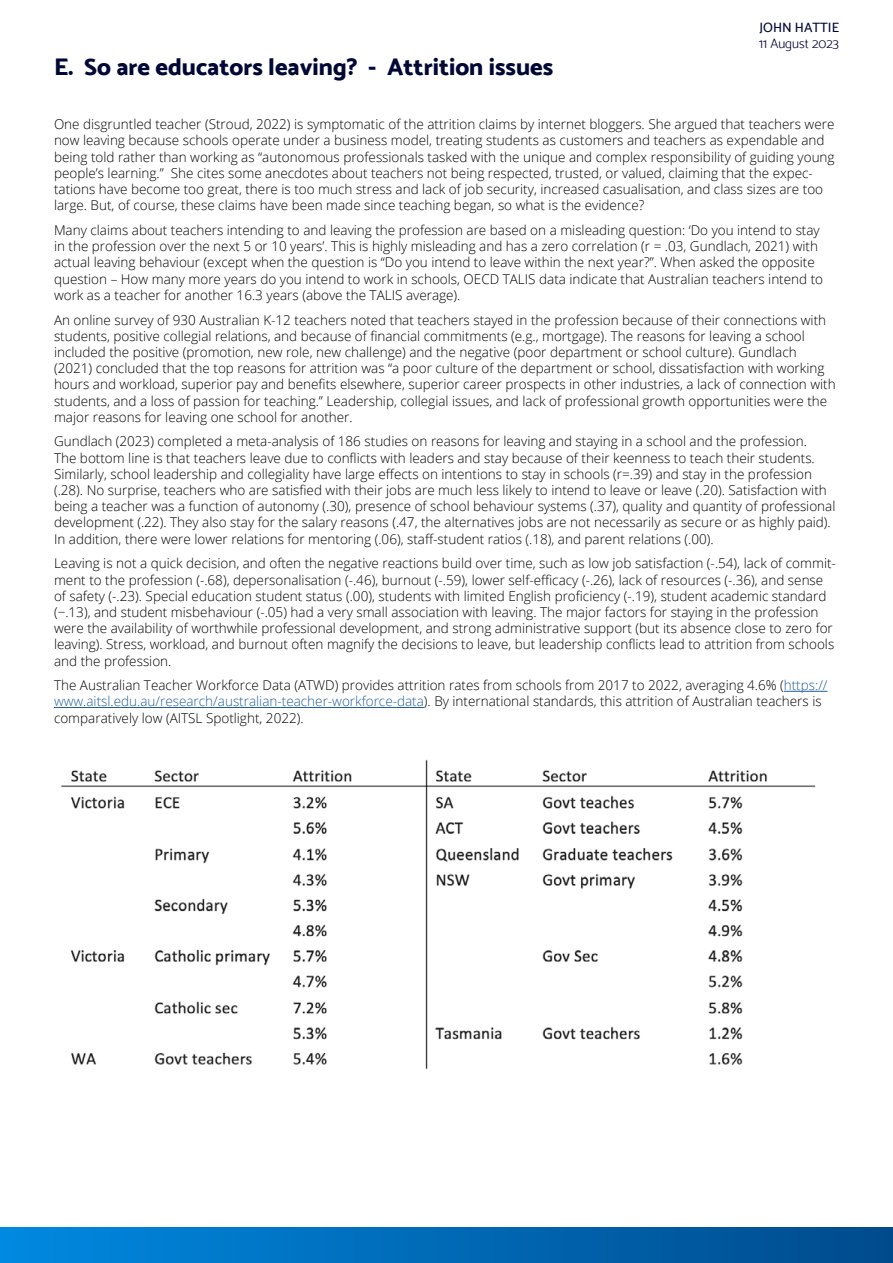
<style>
.page{position:relative;width:893px;height:1263px;background:#fff}
.page>*{position:absolute;margin:0;border:0;box-sizing:border-box;transform-origin:0 0}
.t1{font:24px "Mosk Extra Bold 800";color:#000835}
.t2{font:300 13.5px/16.2px "Open Sans";color:#000}
.t3{font:13.5px "Mosk Light 300";color:#000835}
.t4{font:13.5px "Mosk Medium 500";color:#000835}
.s1{color:#215e9e}
</style>
<div class="page">
<hr style="left:784px;top:691px;width:44px;height:1px;background:#215e9e">
<hr style="left:54px;top:707px;width:370px;height:1px;background:#215e9e">
<img style="left:61px;top:759px;width:755px;height:311px">
<div style="left:1px;top:1227px;width:891px;height:35px;background:linear-gradient(to right,#0089e0,#004a8c)"></div>
<p class="t1" style="left:54px;top:52px;width:501px">E. So are educators leaving? - Attrition issues</p>
<p class="t4" style="left:760px;top:19px;width:81px">JOHN HATTIE</p>
<p class="t3" style="left:759px;top:35px;width:81px">11 August 2023</p>
<p class="t2" style="left:54px;top:116px;width:782px">One disgruntled teacher (Stroud, 2022) is symptomatic of the attrition claims by internet bloggers. She argued that teachers were now leaving because schools operate under a business model, treating students as customers and teachers as expendable and being told rather than working as “autonomous professionals tasked with the unique and complex responsibility of guiding young people’s learning.” She cites some anecdotes about teachers not being respected, trusted, or valued, claiming that the expec&shy;tations have become too great, there is too much stress and lack of job security, increased casualisation, and class sizes are too large. But, of course, these claims have been made since teaching began, so what is the evidence?</p>
<p class="t2" style="left:54px;top:222px;width:771px">Many claims about teachers intending to and leaving the profession are based on a misleading question: ‘Do you intend to stay in the profession over the next 5 or 10 years’. This is highly misleading and has a zero correlation (r = .03, Gundlach, 2021) with actual leaving behaviour (except when the question is “Do you intend to leave within the next year?”. When asked the opposite question – How many more years do you intend to work in schools, OECD TALIS data indicate that Australian teachers intend to work as a teacher for another 16.3 years (above the TALIS average).</p>
<p class="t2" style="left:54px;top:311px;width:783px">An online survey of 930 Australian K-12 teachers noted that teachers stayed in the profession because of their connections with students, positive collegial relations, and because of financial commitments (e.g., mortgage). The reasons for leaving a school included the positive (promotion, new role, new challenge) and the negative (poor department or school culture). Gundlach (2021) concluded that the top reasons for attrition was “a poor culture of the department or school, dissatisfaction with working hours and workload, superior pay and benefits elsewhere, superior career prospects in other industries, a lack of connection with students, and a loss of passion for teaching.” Leadership, collegial issues, and lack of professional growth opportunities were the major reasons for leaving one school for another.</p>
<p class="t2" style="left:54px;top:433px;width:783px">Gundlach (2023) completed a meta-analysis of 186 studies on reasons for leaving and staying in a school and the profession.<br>The bottom line is that teachers leave due to conflicts with leaders and stay because of their keenness to teach their students.<br>Similarly, school leadership and collegiality have large effects on intentions to stay in schools (r=.39) and stay in the profession (.28). No surprise, teachers who are satisfied with their jobs are much less likely to intend to leave or leave (.20). Satisfaction with being a teacher was a function of autonomy (.30), presence of school behaviour systems (.37), quality and quantity of professional development (.22). They also stay for the salary reasons (.47, the alternatives jobs are not necessarily as secure or as highly paid).<br>In addition, there were lower relations for mentoring (.06), staff-student ratios (.18), and parent relations (.00).</p>
<p class="t2" style="left:54px;top:555px;width:783px">Leaving is not a quick decision, and often the negative reactions build over time, such as low job satisfaction (-.54), lack of commit&shy;ment to the profession (-.68), depersonalisation (-.46), burnout (-.59), lower self-efficacy (-.26), lack of resources (-.36), and sense of safety (-.23). Special education student status (.00), students with limited English proficiency (-.19), student academic standard (−.13), and student misbehaviour (-.05) had a very small association with leaving. The major factors for staying in the profession were the availability of worthwhile professional development, and strong administrative support (but its absence close to zero for leaving). Stress, workload, and burnout often magnify the decisions to leave, but leadership conflicts lead to attrition from schools and the profession.</p>
<p class="t2" style="left:54px;top:677px;width:775px">The Australian Teacher Workforce Data (ATWD) provides attrition rates from schools from 2017 to 2022, averaging 4.6% (<span class="s1">https:// www.aitsl.edu.au/research/australian-teacher-workforce-data</span>). By international standards, this attrition of Australian teachers is comparatively low (AITSL Spotlight, 2022).</p>
</div>
